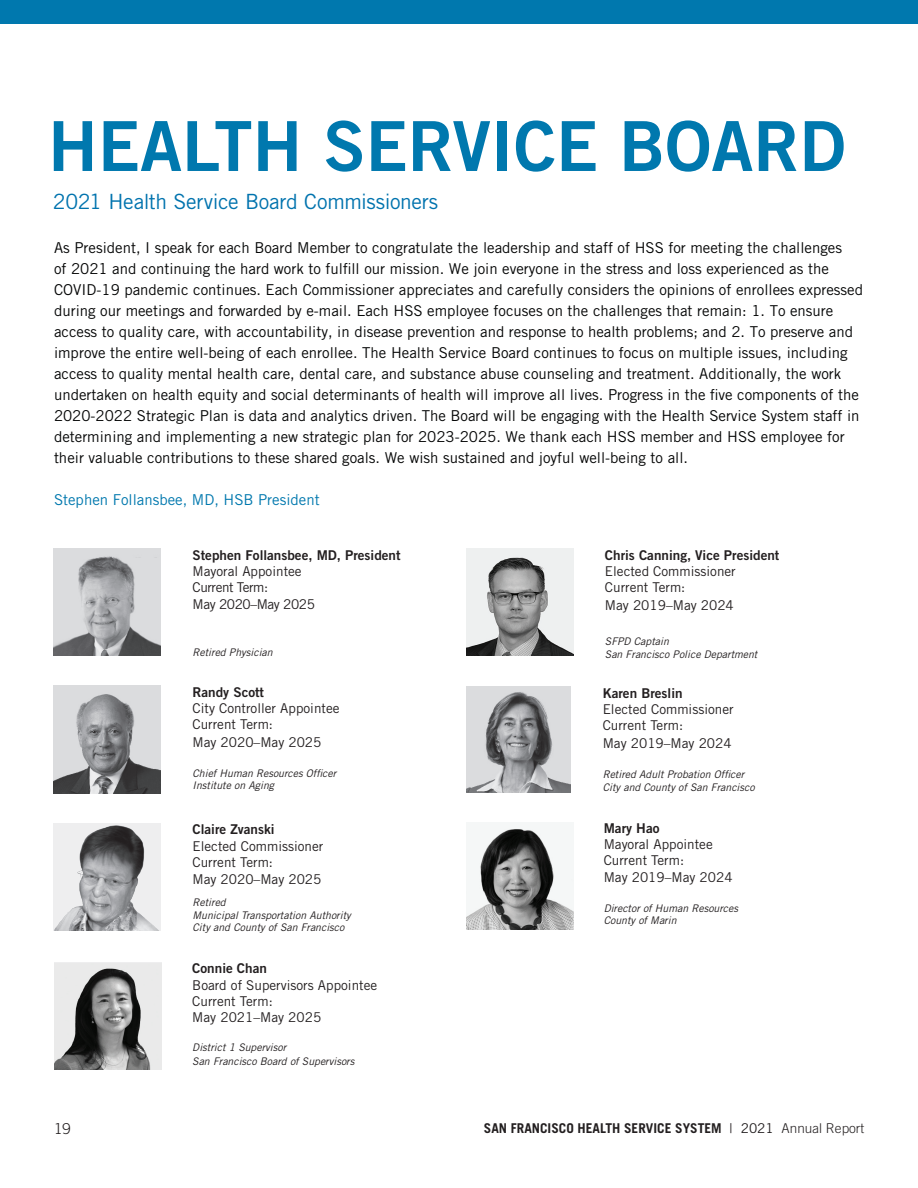
<style>
.page{position:relative;width:918px;height:1188px;background:#fff}
.page>*{position:absolute;margin:0;border:0;box-sizing:border-box;transform-origin:0 0}
.t1{font:69px "Trade Gothic Bold Two";color:#0078ae}
.t2{font:21px "Trade Gothic";letter-spacing:-.015em;color:#0073ae}
.t3{font:15px/21px "Trade Gothic";color:#050606}
.t4{font:15px "Trade Gothic";color:#0078ae}
.t5{font:300 15px "Trade Gothic";color:#231f20}
.t6{font:13.5px/16.2px "Trade Gothic";color:#231f20}
.t7{font:13.5px "Trade Gothic Bold Two";color:#231f20}
.t8{font:700 13.5px "Trade Gothic";color:#231f20}
.t9{font:13.5px/16.2px "Trade Gothic";letter-spacing:-.03em;color:#231f20}
.t10{font:italic 10.5px/12.6px "Trade Gothic";color:#231f20}
.s1{font-weight:400}
.s2{font-weight:300}
</style>
<div class="page">
<img style="left:54px;top:548px;width:107px;height:108px">
<img style="left:54px;top:686px;width:107px;height:107px">
<img style="left:466px;top:548px;width:107px;height:108px">
<img style="left:54px;top:824px;width:107px;height:107px">
<img style="left:466px;top:828px;width:107px;height:101px">
<img style="left:466px;top:687px;width:105px;height:106px">
<div style="left:0;top:0;width:918px;height:24px;background:#0078ae"></div>
<img style="left:54px;top:964px;width:107px;height:106px">
<h1 class="t1" style="left:48px;top:104px;width:799px">HEALTH SERVICE BOARD</h1>
<h2 class="t2" style="left:53px;top:189px;width:387px">2021 Health Service Board Commissioners</h2>
<p class="t3" style="left:54px;top:237px;width:811px">As President, I speak for each Board Member to congratulate the leadership and staff of HSS for meeting the challenges<br>of 2021 and continuing the hard work to fulfill our mission. We join everyone in the stress and loss experienced as the COVID-19 pandemic continues. Each Commissioner appreciates and carefully considers the opinions of enrollees expressed during our meetings and forwarded by e-mail. Each HSS employee focuses on the challenges that remain: 1. To ensure access to quality care, with accountability, in disease prevention and response to health problems; and 2. To preserve and improve the entire well-being of each enrollee. The Health Service Board continues to focus on multiple issues, including access to quality mental health care, dental care, and substance abuse counseling and treatment. Additionally, the work undertaken on health equity and social determinants of health will improve all lives. Progress in the five components of the 2020-2022 Strategic Plan is data and analytics driven. The Board will be engaging with the Health Service System staff in determining and implementing a new strategic plan for 2023-2025. We thank each HSS member and HSS employee for their valuable contributions to these shared goals. We wish sustained and joyful well-being to all.</p>
<p class="t4" style="left:54px;top:491px;width:267px">Stephen Follansbee, MD, HSB President</p>
<p class="t5" style="left:54px;top:1120px;width:18px">19</p>
<p class="t7" style="left:193px;top:547px;width:210px">Stephen Follansbee, MD, President</p>
<p class="t9" style="left:193px;top:563px;width:124px">Mayoral Appointee<br>Current Term:<br>May 2020–May 2025</p>
<p class="t10" style="left:193px;top:646px;width:82px">Retired Physician</p>
<p class="t7" style="left:193px;top:683px;width:73px">Randy Scott</p>
<p class="t6" style="left:193px;top:700px;width:148px">City Controller Appointee<br>Current Term:</p>
<p class="t6" style="left:193px;top:733px;width:130px">May 2020–May 2025</p>
<p class="t10" style="left:193px;top:767px;width:145px">Chief Human Resources Officer<br>Institute on Aging</p>
<p class="t7" style="left:193px;top:821px;width:84px">Claire Zvanski</p>
<p class="t6" style="left:193px;top:837px;width:132px">Elected Commissioner<br>Current Term:</p>
<p class="t6" style="left:193px;top:871px;width:130px">May 2020–May 2025</p>
<p class="t10" style="left:193px;top:896px;width:160px">Retired<br>Municipal Transportation Authority<br>City and County of San Francisco</p>
<p class="t7" style="left:192px;top:960px;width:76px">Connie Chan</p>
<p class="t6" style="left:192px;top:977px;width:186px">Board of Supervisors Appointee<br>Current Term:<br>May 2021–May 2025</p>
<p class="t10" style="left:192px;top:1040px;width:164px;line-height:14.4px">District 1 Supervisor<br>San Francisco Board of Supervisors</p>
<p class="t7" style="left:605px;top:547px;width:176px">Chris Canning, Vice President</p>
<p class="t6" style="left:605px;top:563px;width:132px">Elected Commissioner<br>Current Term:</p>
<p class="t6" style="left:605px;top:597px;width:130px">May 2019–May 2024</p>
<p class="t10" style="left:605px;top:635px;width:154px">SFPD Captain<br>San Francisco Police Department</p>
<p class="t7" style="left:603px;top:684px;width:81px">Karen Breslin</p>
<p class="t6" style="left:603px;top:701px;width:132px">Elected Commissioner<br>Current Term:</p>
<p class="t6" style="left:603px;top:735px;width:130px">May 2019–May 2024</p>
<p class="t10" style="left:603px;top:768px;width:153px">Retired Adult Probation Officer<br>City and County of San Francisco</p>
<p class="t7" style="left:604px;top:820px;width:57px">Mary Hao</p>
<p class="t6" style="left:604px;top:836px;width:130px">Mayoral Appointee<br>Current Term:<br>May 2019–May 2024</p>
<p class="t10" style="left:604px;top:902px;width:136px">Director of Human Resources<br>County of Marin</p>
<p class="t8" style="left:484px;top:1120px;width:382px">SAN FRANCISCO HEALTH SERVICE SYSTEM <span class="s1">| 2021</span> <span class="s2">Annual Report</span></p>
</div>
